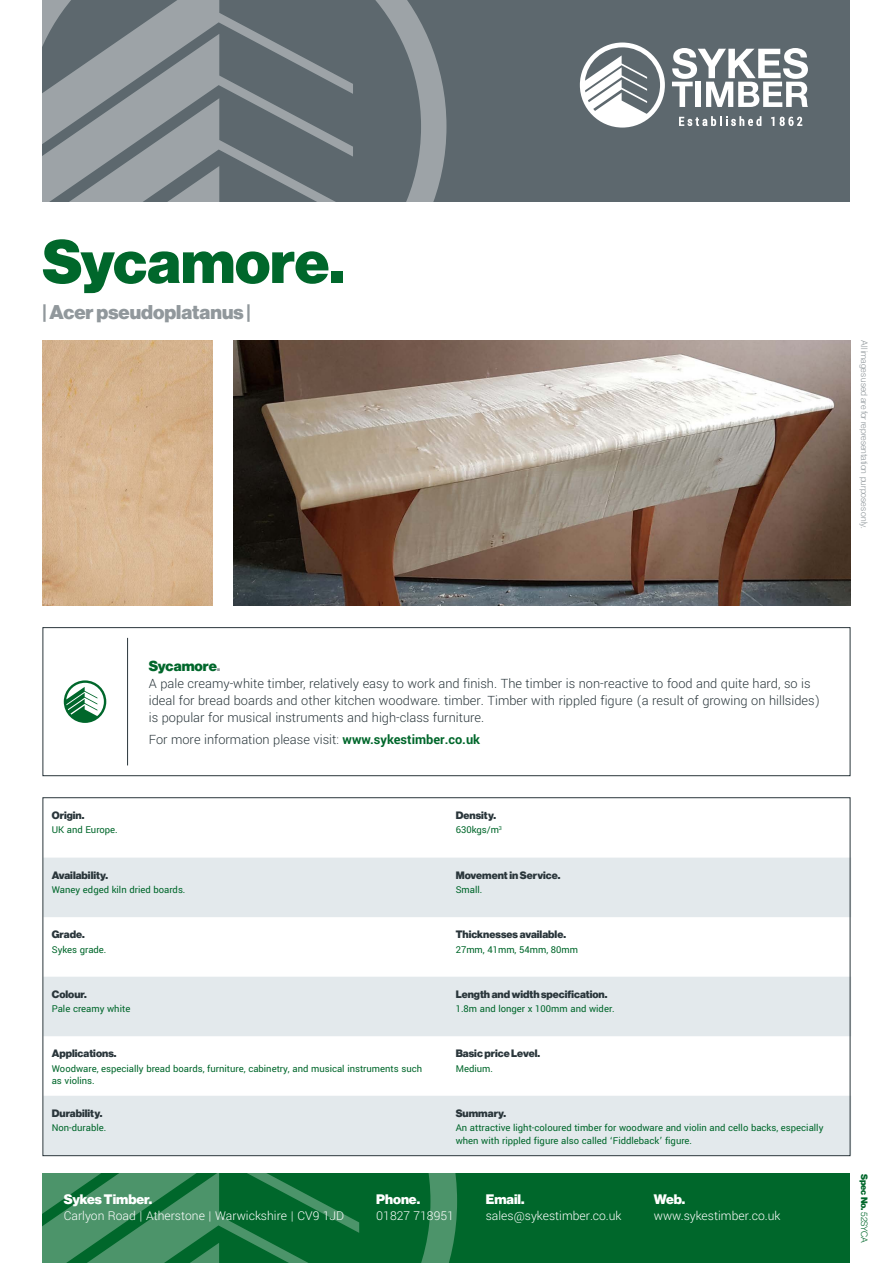
<style>
.page{position:relative;width:893px;height:1263px;background:#fff}
.page>*{position:absolute;margin:0;border:0;box-sizing:border-box;transform-origin:0 0}
.t1{font:900 60px "Neue Haas Display";color:#00672b}
.t2{font:900 19.5px "Neue Haas Display";color:#91989c}
.t3{font:300 14.25px/17.1px "Yantramanav";color:#2a363b}
.t4{font:900 14.25px "Neue Haas Display";color:#00672b}
.t5{font:300 13.5px "Yantramanav";color:#fff}
.t6{font:900 13.5px "Neue Haas Display";color:#fff}
.t7{font:10.5px/12.6px "Yantramanav";color:#00672b}
.t8{font:900 10.5px "Neue Haas Display";color:#2a363b}
.t9{font:300 9px "Neue Haas Display";color:#91989c}
.t10{font:900 9px "Neue Haas Display";color:#00672b}
.s1{color:#91989c}
.s2{font-weight:700;color:#00672b}
.s3{font-weight:300}
</style>
<div class="page">
<div style="left:43px;top:1174px;width:807px;height:89px;background:#00672b"></div>
<svg style="left:43px;top:1174px;width:414px;height:89px"></svg>
<div style="left:43px;top:0;width:807px;height:202px;background:#5d686e"></div>
<svg style="left:672px;top:48px;width:136px;height:59px"></svg>
<svg style="left:580px;top:43px;width:85px;height:85px"></svg>
<svg style="left:679px;top:116px;width:82px;height:10px"></svg>
<svg style="left:771px;top:117px;width:3px;height:9px"></svg>
<svg style="left:780px;top:117px;width:22px;height:9px"></svg>
<svg style="left:43px;top:0;width:403px;height:202px"></svg>
<img style="left:43px;top:340px;width:170px;height:266px">
<img style="left:234px;top:340px;width:616px;height:266px">
<div style="left:43px;top:627px;width:807px;height:149px;border:1px solid #2a363b"></div>
<svg style="left:45px;top:858px;width:806px;height:297px;fill:#e3e9ec"></svg>
<svg style="left:64px;top:680px;width:42px;height:43px"></svg>
<hr style="left:127px;top:638px;width:1px;height:127px;background:#2a363b">
<h1 class="t1" style="left:43px;top:227px;width:303px">Sycamore.</h1>
<h2 class="t2" style="left:43px;top:301px;width:210px">| Acer pseudoplatanus |</h2>
<p class="t9" style="left:869px;top:340px;width:189px;rotate:90deg">All images used are for representation purposes only.</p>
<h3 class="t4" style="left:149px;top:658px;width:73px">Sycamore<span class="s1">.</span></h3>
<p class="t3" style="left:149px;top:675px;width:673px">A pale creamy-white timber, relatively easy to work and finish. The timber is non-reactive to food and quite hard, so is ideal for bread boards and other kitchen woodware. timber. Timber with rippled figure (a result of growing on hillsides) is popular for musical instruments and high-class furniture.</p>
<h3 class="t3" style="left:149px;top:731px;width:333px">For more information please visit: <span class="s2">www.sykestimber.co.uk</span></h3>
<p class="t8" style="left:52px;top:809px;width:34px">Origin.</p>
<p class="t8" style="left:456px;top:809px;width:42px">Density.</p>
<p class="t7" style="left:52px;top:824px;width:67px">UK and Europe.</p>
<p class="t7" style="left:456px;top:824px;width:48px">630kgs/m<sup>3</sup></p>
<p class="t8" style="left:52px;top:869px;width:58px">Availability.</p>
<p class="t8" style="left:456px;top:869px;width:106px">Movement in Service.</p>
<p class="t7" style="left:52px;top:883px;width:135px">Waney edged kiln dried boards.</p>
<p class="t7" style="left:456px;top:883px;width:28px">Small.</p>
<p class="t8" style="left:52px;top:928px;width:35px">Grade.</p>
<p class="t8" style="left:456px;top:928px;width:112px">Thicknesses available.</p>
<p class="t7" style="left:52px;top:943px;width:56px">Sykes grade.</p>
<p class="t7" style="left:456px;top:943px;width:124px">27mm, 41mm, 54mm, 80mm</p>
<p class="t8" style="left:52px;top:988px;width:37px">Colour.</p>
<p class="t8" style="left:456px;top:988px;width:153px">Length and width specification.</p>
<p class="t7" style="left:52px;top:1002px;width:80px">Pale creamy white</p>
<p class="t7" style="left:456px;top:1002px;width:161px">1.8m and longer x 100mm and wider.</p>
<p class="t8" style="left:52px;top:1047px;width:66px">Applications.</p>
<p class="t8" style="left:456px;top:1047px;width:86px">Basic price Level.</p>
<p class="t7" style="left:52px;top:1062px;width:372px">Woodware, especially bread boards, furniture, cabinetry, and musical instruments such as violins.</p>
<p class="t7" style="left:456px;top:1062px;width:39px">Medium.</p>
<p class="t8" style="left:52px;top:1107px;width:52px">Durability.</p>
<p class="t8" style="left:456px;top:1107px;width:52px">Summary.</p>
<p class="t7" style="left:52px;top:1122px;width:56px">Non-durable.</p>
<p class="t7" style="left:456px;top:1122px;width:369px">An attractive light-coloured timber for woodware and violin and cello backs, especially when with rippled figure also called ‘Fiddleback’ figure.</p>
<p class="t6" style="left:64px;top:1191px;width:90px">Sykes Timber.</p>
<p class="t5" style="left:64px;top:1208px;width:282px">Carlyon Road | Atherstone | Warwickshire | CV9 1JD</p>
<p class="t6" style="left:376px;top:1191px;width:45px">Phone.</p>
<p class="t5" style="left:376px;top:1208px;width:79px">01827 718951</p>
<p class="t6" style="left:486px;top:1191px;width:40px">Email.</p>
<p class="t5" style="left:486px;top:1208px;width:137px">sales@sykestimber.co.uk</p>
<p class="t6" style="left:654px;top:1191px;width:33px">Web.</p>
<p class="t5" style="left:654px;top:1208px;width:128px">www.sykestimber.co.uk</p>
<p class="t10" style="left:869px;top:1174px;width:71px;rotate:90deg">Spec No. <span class="s3">52SYCA</span></p>
</div>
